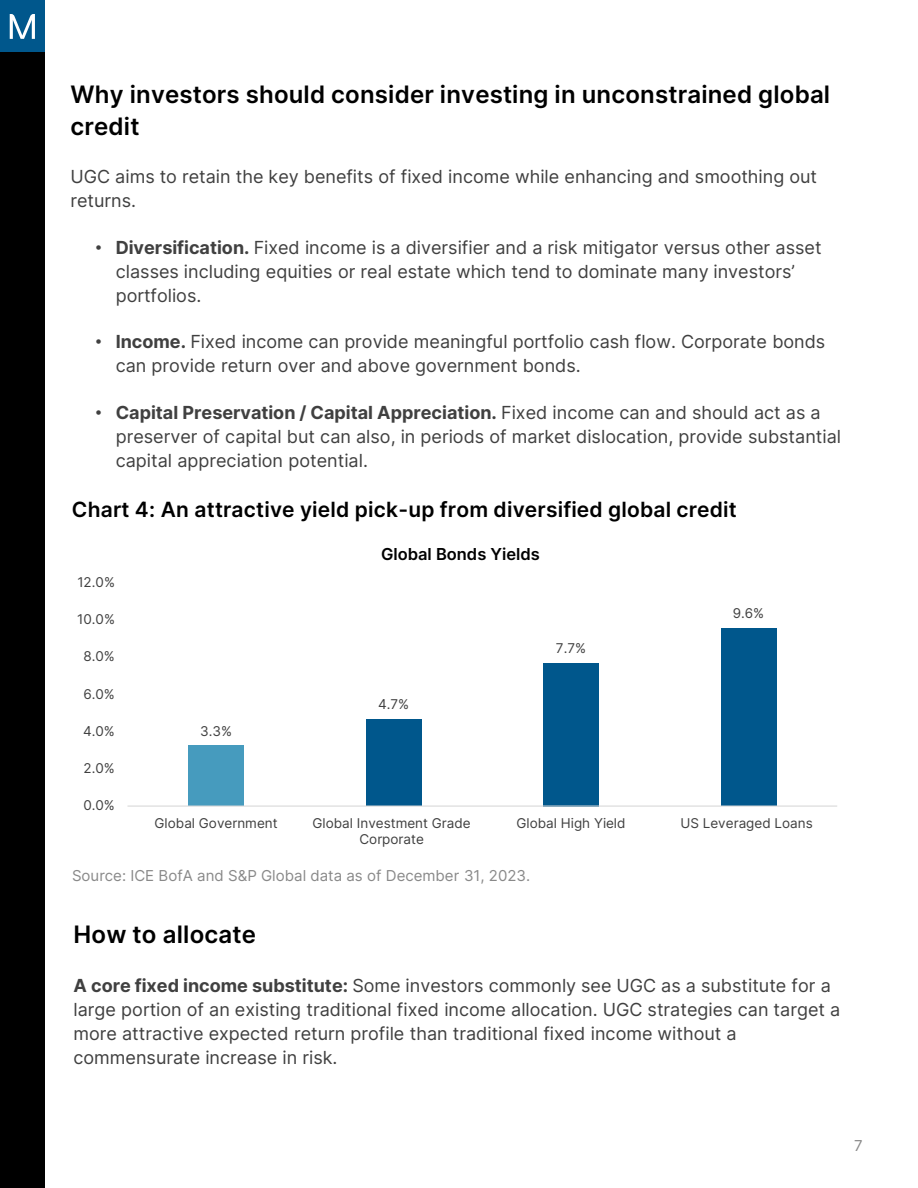
<style>
.page{position:relative;width:918px;height:1188px;background:#fff}
.page>*{position:absolute;margin:0;border:0;box-sizing:border-box;transform-origin:0 0}
.t1{font:600 24px/32.1px "Inter";letter-spacing:.005em;color:#000}
.t2{font:600 21px "Inter";letter-spacing:.01em;color:#000}
.t3{font:18px/24px "Inter";color:#404040}
.t4{font:600 16.5px "Inter";color:#000}
.t5{font:15px "Inter";color:#898989}
.t6{font:13.5px/16.4px "Inter";color:#404040;text-align:center}
.s1{font-family:"Arial"}
.s2{font-weight:700}
</style>
<div class="page">
<div style="left:0;top:0;width:44px;height:1188px;background:#000"></div>
<div style="left:0;top:0;width:44px;height:52px;background:#00578c"></div>
<svg style="left:10px;top:14px;width:25px;height:25px"></svg>
<div style="left:188px;top:746px;width:56px;height:60px;background:#469bbe"></div>
<div style="left:366px;top:719px;width:55px;height:87px;background:#00578c"></div>
<div style="left:543px;top:663px;width:56px;height:143px;background:#00578c"></div>
<div style="left:721px;top:628px;width:55px;height:178px;background:#00578c"></div>
<hr style="left:127px;top:806px;width:710px;height:1px;background:#d9d9d9">
<p class="t1" style="left:70px;top:77px;width:761px">Why investors should consider investing in unconstrained global credit</p>
<p class="t3" style="left:70px;top:164px;width:748px">UGC aims to retain the key benefits of fixed income while enhancing and smoothing out returns.</p>
<p class="t3" style="left:116px;top:235px;width:707px;text-indent:-20px"><span class="s1">•</span> <span class="s2">Diversification.</span> Fixed income is a diversifier and a risk mitigator versus other asset classes including equities or real estate which tend to dominate many investors’ portfolios.</p>
<p class="t3" style="left:116px;top:329px;width:711px;text-indent:-20px"><span class="s1">•</span> <span class="s2">Income.</span> Fixed income can provide meaningful portfolio cash flow. Corporate bonds can provide return over and above government bonds.</p>
<p class="t3" style="left:116px;top:400px;width:727px;text-indent:-20px"><span class="s1">•</span> <span class="s2">Capital Preservation / Capital Appreciation.</span> Fixed income can and should act as a preserver of capital but can also, in periods of market dislocation, provide substantial capital appreciation potential.</p>
<p class="t2" style="left:72px;top:494px;width:666px">Chart 4: An attractive yield pick-up from diversified global credit</p>
<p class="t6" style="left:77px;top:574px;width:39px">12.0%</p>
<p class="t6" style="left:77px;top:611px;width:39px">10.0%</p>
<p class="t6" style="left:83px;top:648px;width:33px">8.0%</p>
<p class="t6" style="left:83px;top:685px;width:33px">6.0%</p>
<p class="t6" style="left:83px;top:722px;width:33px">4.0%</p>
<p class="t6" style="left:84px;top:760px;width:33px">2.0%</p>
<p class="t6" style="left:83px;top:797px;width:33px">0.0%</p>
<p class="t6" style="left:200px;top:722px;width:33px">3.3%</p>
<p class="t4" style="left:381px;top:542px;width:160px">Global Bonds Yields</p>
<p class="t6" style="left:378px;top:696px;width:33px">4.7%</p>
<p class="t6" style="left:556px;top:640px;width:32px">7.7%</p>
<p class="t6" style="left:733px;top:605px;width:33px">9.6%</p>
<p class="t6" style="left:155px;top:815px;width:125px">Global Government</p>
<p class="t6" style="left:313px;top:815px;width:160px">Global Investment Grade<br>Corporate</p>
<p class="t6" style="left:517px;top:815px;width:111px">Global High Yield</p>
<p class="t6" style="left:680px;top:815px;width:134px">US Leveraged Loans</p>
<p class="t5" style="left:72px;top:865px;width:460px">Source: ICE BofA and S&amp;P Global data as of December 31, 2023.</p>
<p class="t1" style="left:74px;top:918px;width:184px">How to allocate</p>
<p class="t3" style="left:74px;top:973px;width:768px"><span class="s2">A core fixed income substitute:</span> Some investors commonly see UGC as a substitute for a large portion of an existing traditional fixed income allocation. UGC strategies can target a more attractive expected return profile than traditional fixed income without a commensurate increase in risk.</p>
<p class="t5" style="left:854px;top:1135px;width:10px">7</p>
</div>
